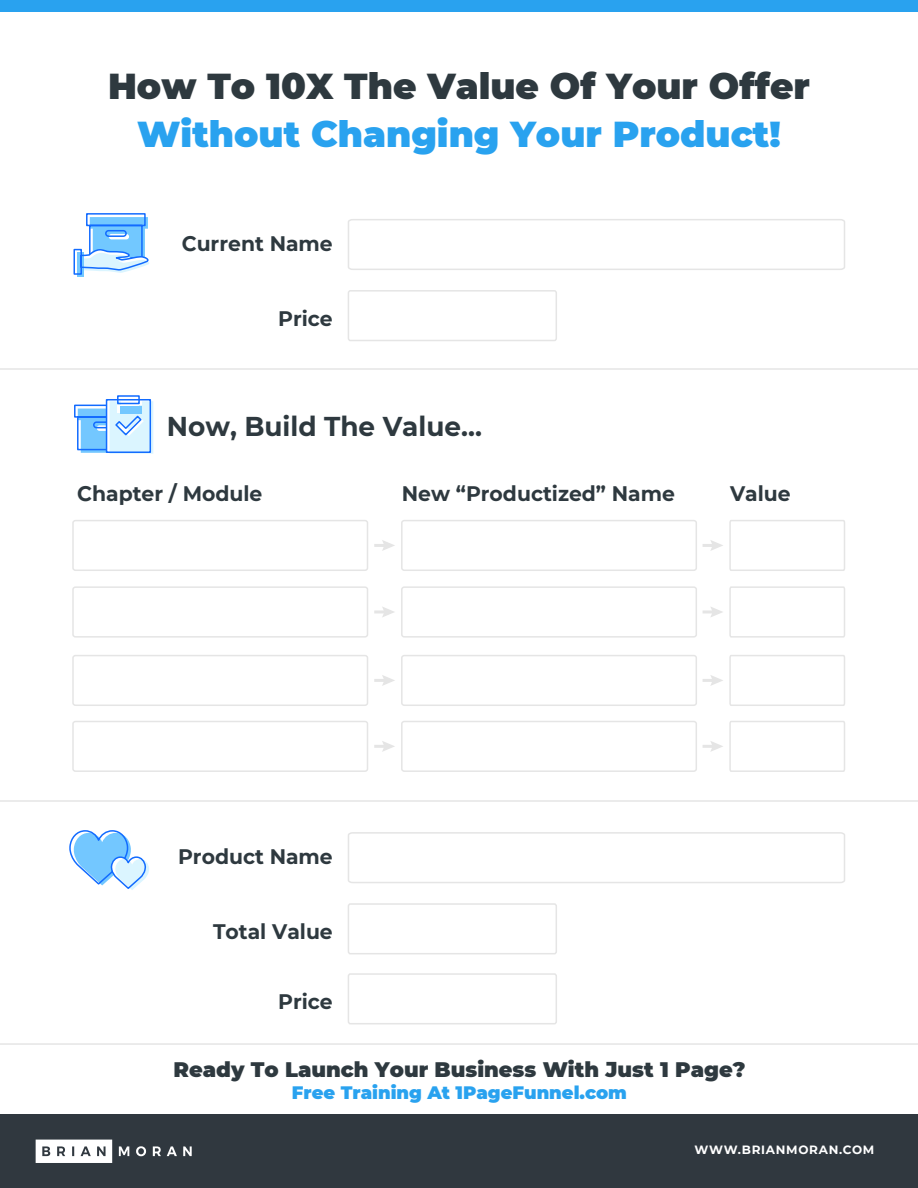
<style>
.page{position:relative;width:918px;height:1188px;background:#fff}
.page>*{position:absolute;margin:0;border:0;box-sizing:border-box;transform-origin:0 0}
.t1{font:900 36px "Montserrat";color:#2e393f}
.t2{font:900 36px "Montserrat";color:#29a2ef}
.t3{font:700 27.15px "Montserrat";color:#2e393f}
.t4{font:700 21px "Montserrat";color:#2e393f}
.t5{font:900 21px "Montserrat";color:#2e393f}
.t6{font:900 18px "Montserrat";color:#29a2ef}
.t7{font:700 12px "Montserrat";letter-spacing:.06em;color:#fff}
</style>
<div class="page">
<div style="left:0;top:1115px;width:918px;height:73px;background:#30383f"></div>
<div style="left:0;top:0;width:918px;height:12px;background:#29a2ef"></div>
<svg style="left:36px;top:1140px;width:76px;height:23px;background:#e4e5e6"></svg>
<svg style="left:119px;top:1146px;width:10px;height:10px"></svg>
<svg style="left:136px;top:1146px;width:10px;height:10px"></svg>
<svg style="left:153px;top:1146px;width:8px;height:10px"></svg>
<svg style="left:167px;top:1146px;width:10px;height:10px"></svg>
<svg style="left:183px;top:1146px;width:9px;height:10px"></svg>
<svg style="left:348px;top:219px;width:497px;height:51px"></svg>
<div style="left:348px;top:290px;width:209px;height:51px;border:2px solid #e5e5e5;border-radius:2px"></div>
<svg style="left:348px;top:832px;width:497px;height:51px"></svg>
<div style="left:348px;top:903px;width:209px;height:51px;border:2px solid #e5e5e5;border-radius:2px"></div>
<div style="left:348px;top:973px;width:209px;height:51px;border:2px solid #e5e5e5;border-radius:2px"></div>
<div style="left:72px;top:520px;width:296px;height:51px;border:2px solid #e5e5e5;border-radius:2px"></div>
<div style="left:72px;top:586px;width:296px;height:52px;border:2px solid #e5e5e5;border-radius:2px"></div>
<div style="left:72px;top:655px;width:296px;height:51px;border:2px solid #e5e5e5;border-radius:2px"></div>
<div style="left:72px;top:721px;width:296px;height:51px;border:2px solid #e5e5e5;border-radius:2px"></div>
<div style="left:401px;top:520px;width:296px;height:51px;border:2px solid #e5e5e5;border-radius:2px"></div>
<div style="left:401px;top:586px;width:296px;height:52px;border:2px solid #e5e5e5;border-radius:2px"></div>
<div style="left:401px;top:655px;width:296px;height:51px;border:2px solid #e5e5e5;border-radius:2px"></div>
<div style="left:401px;top:721px;width:296px;height:51px;border:2px solid #e5e5e5;border-radius:2px"></div>
<svg style="left:729px;top:520px;width:116px;height:51px"></svg>
<svg style="left:729px;top:586px;width:116px;height:52px"></svg>
<svg style="left:729px;top:655px;width:116px;height:51px"></svg>
<svg style="left:729px;top:721px;width:116px;height:51px"></svg>
<div style="left:77px;top:253px;width:7px;height:24px;background:#72c8ff"></div>
<svg style="left:73px;top:213px;width:76px;height:62px"></svg>
<svg style="left:69px;top:830px;width:80px;height:60px"></svg>
<svg style="left:74px;top:395px;width:79px;height:59px"></svg>
<hr style="left:0;top:368px;width:918px;height:2px;background:#e5e5e5">
<hr style="left:0;top:800px;width:918px;height:2px;background:#e5e5e5">
<hr style="left:0;top:1043px;width:918px;height:2px;background:#e5e5e5">
<svg style="left:374px;top:540px;width:21px;height:11px"></svg>
<svg style="left:374px;top:607px;width:20px;height:10px"></svg>
<svg style="left:374px;top:675px;width:21px;height:11px"></svg>
<svg style="left:374px;top:741px;width:21px;height:11px"></svg>
<svg style="left:703px;top:540px;width:20px;height:11px"></svg>
<svg style="left:703px;top:607px;width:20px;height:10px"></svg>
<svg style="left:703px;top:675px;width:20px;height:11px"></svg>
<svg style="left:703px;top:741px;width:20px;height:10px"></svg>
<h1 class="t1" style="left:108px;top:60px;width:703px">How To 10X The Value Of Your Offer</h1>
<h1 class="t2" style="left:137px;top:108px;width:645px">Without Changing Your Product!</h1>
<p class="t4" style="left:182px;top:229px;width:153px">Current Name</p>
<p class="t4" style="left:278px;top:304px;width:56px">Price</p>
<p class="t3" style="left:167px;top:407px;width:317px">Now, Build The Value...</p>
<p class="t4" style="left:77px;top:478px;width:187px">Chapter / Module</p>
<p class="t4" style="left:402px;top:478px;width:275px">New “Productized” Name</p>
<p class="t4" style="left:730px;top:478px;width:62px">Value</p>
<p class="t4" style="left:178px;top:842px;width:156px">Product Name</p>
<p class="t4" style="left:213px;top:917px;width:121px">Total Value</p>
<p class="t4" style="left:278px;top:987px;width:56px">Price</p>
<p class="t5" style="left:173px;top:1054px;width:574px">Ready To Launch Your Business With Just 1 Page?</p>
<p class="t6" style="left:292px;top:1079px;width:337px">Free Training At 1PageFunnel.com</p>
<p class="t7" style="left:694px;top:1141px;width:181px">WWW.BRIANMORAN.COM</p>
</div>
